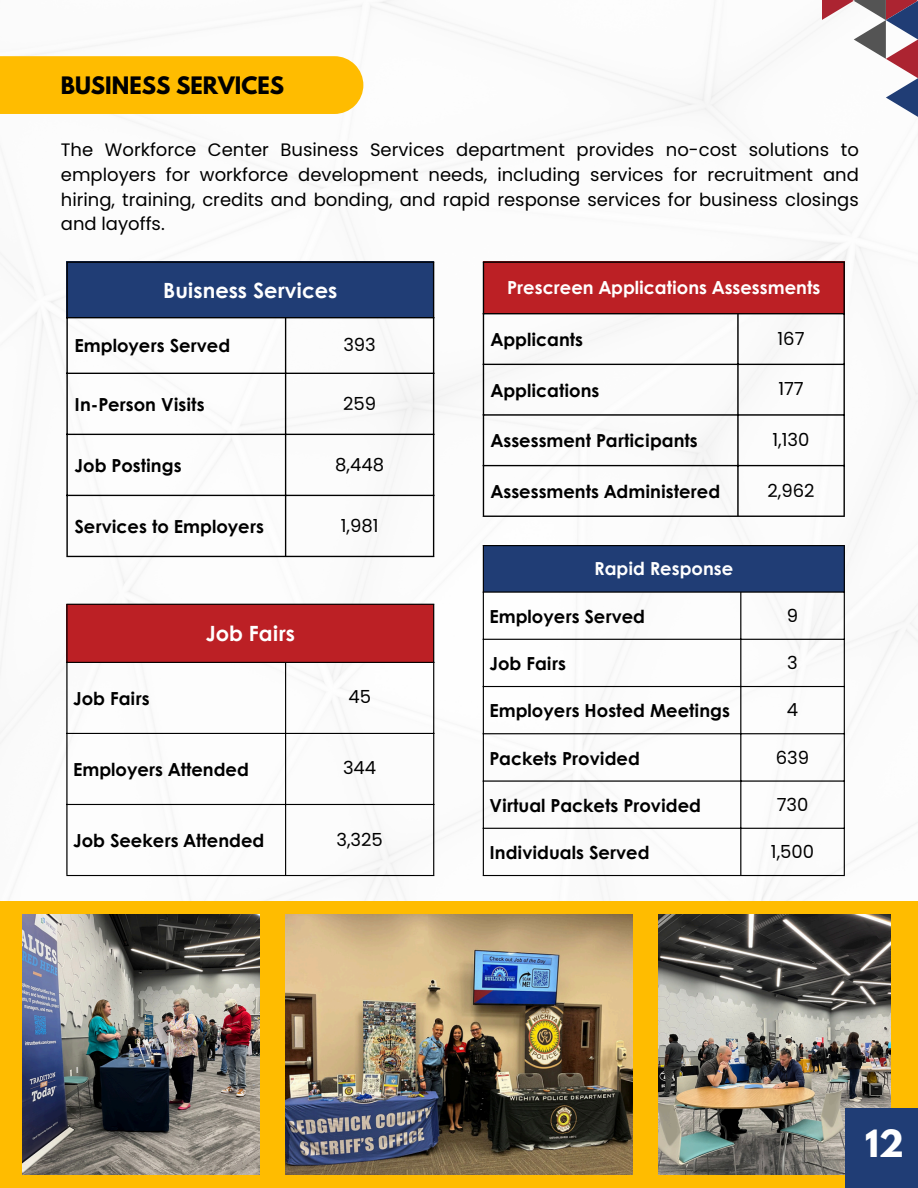
<style>
.page{position:relative;width:918px;height:1188px;background:#fff}
.page>*{position:absolute;margin:0;border:0;box-sizing:border-box;transform-origin:0 0}
.t1{font:700 33.3px "League Spartan";color:#fff}
.t2{font:700 21.3px "League Spartan";color:#000}
.t3{font:700 21px "Century Gothic";color:#fff}
.t4{font:18px/24.8px "Poppins";color:#000;text-align:justify}
.t5{font:700 18px "Century Gothic";color:#000}
.t6{font:700 18px "Century Gothic";color:#fff}
</style>
<div class="page">
<img style="left:0;top:0;width:918px;height:901px">
<div style="left:0;top:901px;width:918px;height:287px;background:#ffbc00"></div>
<div style="left:67px;top:262px;width:367px;height:56px;background:#203d75"></div>
<hr style="left:66px;top:263px;width:2px;height:293px;background:#000">
<hr style="left:285px;top:318px;width:1px;height:238px;background:#000">
<hr style="left:433px;top:263px;width:1px;height:293px;background:#000">
<hr style="left:66px;top:261px;width:368px;height:2px;background:#000">
<hr style="left:66px;top:317px;width:368px;height:1px;background:#000">
<hr style="left:66px;top:373px;width:368px;height:1px;background:#000">
<hr style="left:66px;top:434px;width:368px;height:1px;background:#000">
<hr style="left:66px;top:495px;width:368px;height:1px;background:#000">
<hr style="left:66px;top:556px;width:368px;height:1px;background:#000">
<div style="left:483px;top:262px;width:361px;height:52px;background:#bc2025"></div>
<hr style="left:483px;top:263px;width:1px;height:253px;background:#000">
<hr style="left:737px;top:314px;width:2px;height:202px;background:#000">
<hr style="left:843px;top:263px;width:2px;height:253px;background:#000">
<hr style="left:483px;top:261px;width:362px;height:2px;background:#000">
<hr style="left:483px;top:313px;width:362px;height:1px;background:#000">
<hr style="left:483px;top:364px;width:362px;height:1px;background:#000">
<hr style="left:483px;top:414px;width:362px;height:2px;background:#000">
<hr style="left:483px;top:465px;width:362px;height:1px;background:#000">
<hr style="left:483px;top:516px;width:362px;height:1px;background:#000">
<div style="left:483px;top:545px;width:362px;height:47px;background:#203d75"></div>
<hr style="left:483px;top:546px;width:1px;height:329px;background:#000">
<hr style="left:740px;top:593px;width:1px;height:282px;background:#000">
<hr style="left:844px;top:546px;width:1px;height:329px;background:#000">
<hr style="left:483px;top:545px;width:362px;height:1px;background:#000">
<hr style="left:483px;top:591px;width:362px;height:2px;background:#000">
<hr style="left:483px;top:639px;width:362px;height:1px;background:#000">
<hr style="left:483px;top:686px;width:362px;height:1px;background:#000">
<hr style="left:483px;top:733px;width:362px;height:1px;background:#000">
<hr style="left:483px;top:780px;width:362px;height:2px;background:#000">
<hr style="left:483px;top:828px;width:362px;height:1px;background:#000">
<hr style="left:483px;top:875px;width:362px;height:1px;background:#000">
<div style="left:67px;top:604px;width:367px;height:59px;background:#bc2025"></div>
<hr style="left:66px;top:605px;width:2px;height:270px;background:#000">
<hr style="left:285px;top:663px;width:1px;height:212px;background:#000">
<hr style="left:433px;top:605px;width:1px;height:270px;background:#000">
<hr style="left:66px;top:604px;width:368px;height:1px;background:#000">
<hr style="left:66px;top:662px;width:368px;height:1px;background:#000">
<hr style="left:66px;top:733px;width:368px;height:1px;background:#000">
<hr style="left:66px;top:804px;width:368px;height:1px;background:#000">
<hr style="left:66px;top:875px;width:368px;height:1px;background:#000">
<div style="left:0;top:56px;width:363px;height:58px;background:#ffbc00"></div>
<img style="left:286px;top:915px;width:346px;height:260px">
<img style="left:658px;top:915px;width:232px;height:260px">
<div style="left:845px;top:1109px;width:73px;height:79px;background:#203d75"></div>
<svg style="left:822px;top:0;width:96px;height:156px"></svg>
<img style="left:22px;top:915px;width:238px;height:260px">
<p class="t2" style="left:61px;top:75px;width:225px">BUSINESS SERVICES</p>
<p class="t4" style="left:61px;top:138px;width:800px">The Workforce Center Business Services department provides no-cost solutions to employers for workforce development needs, including services for recruitment and hiring, training, credits and bonding, and rapid response services for business closings and layoffs.</p>
<p class="t3" style="left:163px;top:274px;width:176px">Buisness Services</p>
<h1 class="t5" style="left:75px;top:332px;width:157px">Employers Served</h1>
<p class="t4" style="left:343px;top:332px;width:34px">393</p>
<p class="t5" style="left:75px;top:391px;width:132px">In-Person Visits</p>
<p class="t4" style="left:343px;top:391px;width:34px">259</p>
<p class="t5" style="left:75px;top:452px;width:108px">Job Postings</p>
<p class="t4" style="left:335px;top:452px;width:50px">8,448</p>
<p class="t5" style="left:75px;top:513px;width:191px">Services to Employers</p>
<p class="t4" style="left:341px;top:513px;width:39px">1,981</p>
<p class="t3" style="left:206px;top:617px;width:91px">Job Fairs</p>
<p class="t5" style="left:73px;top:684px;width:78px">Job Fairs</p>
<p class="t4" style="left:348px;top:685px;width:24px">45</p>
<p class="t5" style="left:73px;top:755px;width:177px">Employers Attended</p>
<p class="t4" style="left:343px;top:756px;width:35px">344</p>
<p class="t5" style="left:73px;top:826px;width:193px">Job Seekers Attended</p>
<p class="t4" style="left:336px;top:827px;width:48px">3,325</p>
<p class="t6" style="left:507px;top:274px;width:315px">Prescreen Applications Assessments</p>
<p class="t5" style="left:491px;top:326px;width:94px">Applicants</p>
<p class="t4" style="left:778px;top:326px;width:29px">167</p>
<p class="t5" style="left:491px;top:376px;width:110px">Applications</p>
<p class="t4" style="left:778px;top:377px;width:27px">177</p>
<p class="t5" style="left:491px;top:427px;width:208px">Assessment Participants</p>
<p class="t4" style="left:773px;top:427px;width:38px">1,130</p>
<p class="t5" style="left:491px;top:478px;width:231px">Assessments Administered</p>
<p class="t4" style="left:768px;top:478px;width:49px">2,962</p>
<p class="t6" style="left:594px;top:555px;width:140px">Rapid Response</p>
<p class="t5" style="left:490px;top:603px;width:157px">Employers Served</p>
<p class="t4" style="left:787px;top:603px;width:13px">9</p>
<p class="t5" style="left:490px;top:650px;width:78px">Job Fairs</p>
<p class="t4" style="left:787px;top:650px;width:12px">3</p>
<p class="t5" style="left:490px;top:697px;width:242px">Employers Hosted Meetings</p>
<p class="t4" style="left:787px;top:698px;width:13px">4</p>
<p class="t5" style="left:490px;top:745px;width:152px">Packets Provided</p>
<p class="t4" style="left:776px;top:745px;width:35px">639</p>
<p class="t5" style="left:490px;top:792px;width:213px">Virtual Packets Provided</p>
<p class="t4" style="left:777px;top:792px;width:33px">730</p>
<p class="t5" style="left:490px;top:839px;width:162px">Individuals Served</p>
<p class="t4" style="left:771px;top:839px;width:45px">1,500</p>
<p class="t1" style="left:865px;top:1127px;width:40px">12</p>
</div>
